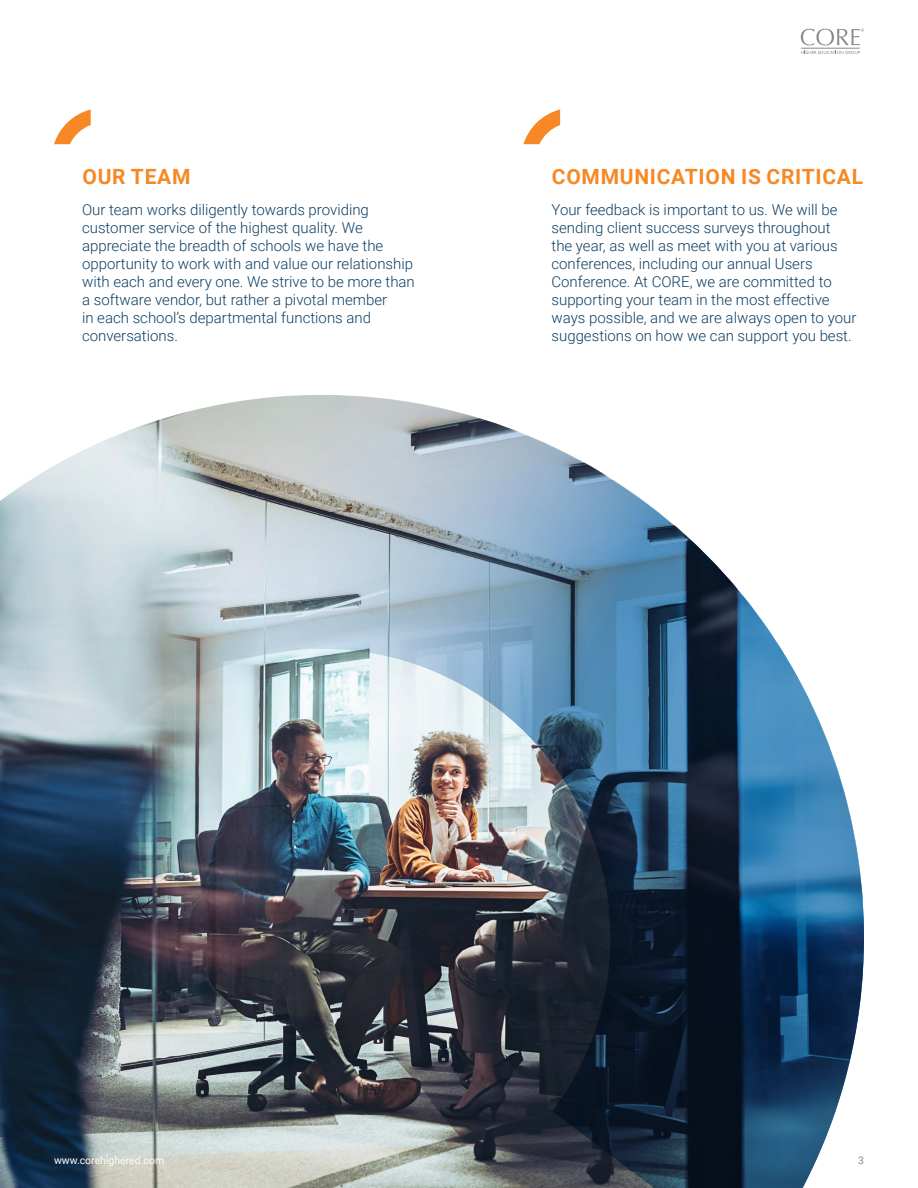
<style>
.page{position:relative;width:918px;height:1188px;background:#fff}
.page>*{position:absolute;margin:0;border:0;box-sizing:border-box;transform-origin:0 0}
.t1{font:700 21px "Roboto";letter-spacing:.035em;color:#f68926}
.t2{font:300 15px/18px "Roboto";color:#0d3f64}
.t3{font:10.5px "Roboto";color:#fff}
.t4{font:10.5px "Roboto";color:#888b8d}
</style>
<div class="page">
<hr style="left:801px;top:48px;width:59px;height:1px;background:#888b8d">
<svg style="left:801px;top:29px;width:63px;height:16px"></svg>
<svg style="left:801px;top:51px;width:59px;height:3px"></svg>
<img style="left:0;top:395px;width:864px;height:793px">
<svg style="left:54px;top:109px;width:37px;height:35px"></svg>
<svg style="left:523px;top:109px;width:37px;height:35px"></svg>
<h1 class="t1" style="left:82px;top:161px;width:110px">OUR TEAM</h1>
<p class="t2" style="left:82px;top:200px;width:334px">Our team works diligently towards providing customer service of the highest quality. We appreciate the breadth of schools we have the opportunity to work with and value our relationship with each and every one. We strive to be more than a software vendor, but rather a pivotal member<br>in each school’s departmental functions and conversations.</p>
<h1 class="t1" style="left:552px;top:161px;width:313px">COMMUNICATION IS CRITICAL</h1>
<p class="t2" style="left:552px;top:200px;width:306px">Your feedback is important to us. We will be sending client success surveys throughout<br>the year, as well as meet with you at various conferences, including our annual Users Conference. At CORE, we are committed to supporting your team in the most effective ways possible, and we are always open to your suggestions on how we can support you best.</p>
<p class="t3" style="left:54px;top:1153px;width:112px">www.corehighered.com</p>
<p class="t4" style="left:858px;top:1153px;width:7px">3</p>
</div>
